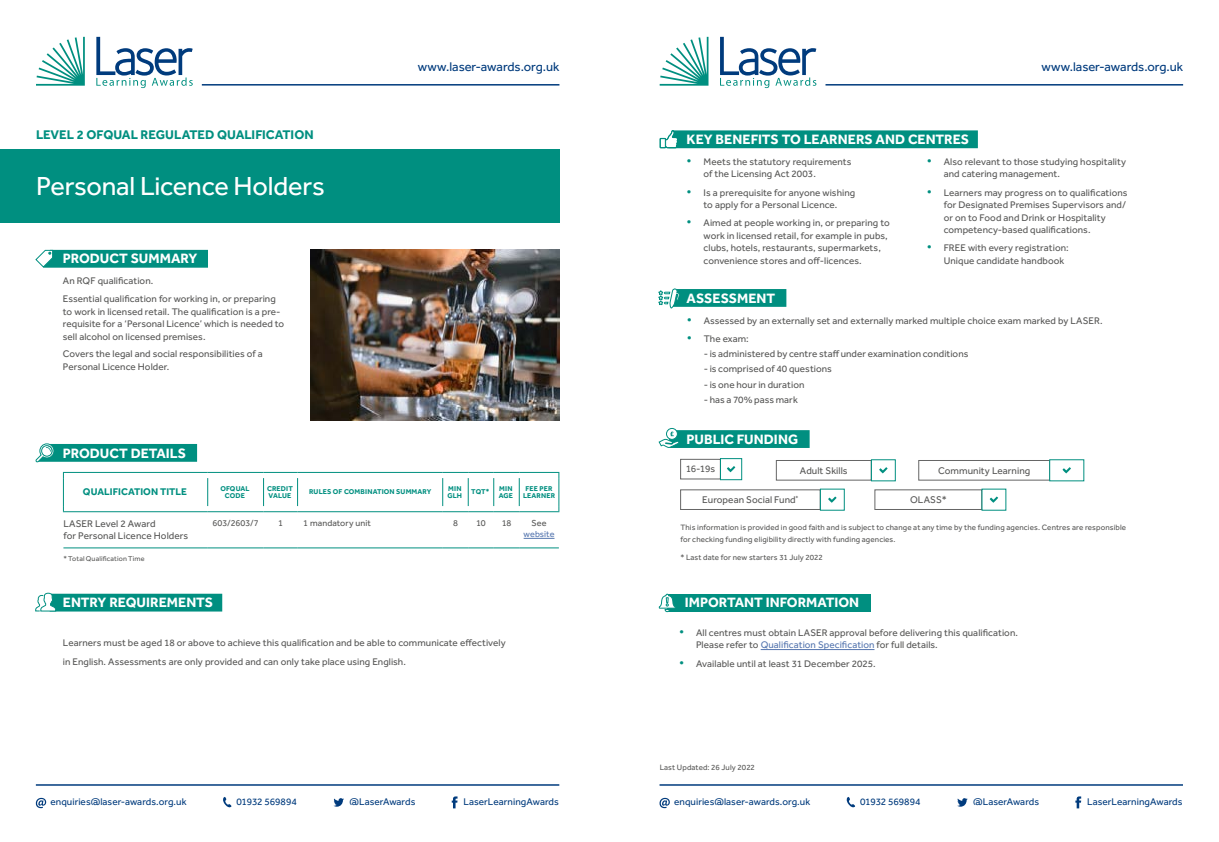
<style>
.page{position:relative;width:1219px;height:842px;background:#fff}
.page>*{position:absolute;margin:0;border:0;box-sizing:border-box;transform-origin:0 0}
.t1{font:27px "Effra";letter-spacing:-.005em;color:#fff}
.t2{font:700 14px "Effra";color:#fff}
.t3{font:13px "Effra";letter-spacing:-.005em;color:#003b7d}
.t4{font:700 13px "Effra";color:#008f80}
.t5{font:10px "Effra";color:#003b7d}
.t6{font:10px/12.5px "Effra";letter-spacing:.005em;color:#575756}
.t7{font:700 10px "Effra";color:#008f80}
.t8{font:9.9px/12.5px "Effra";letter-spacing:.005em;color:#575756}
.t9{font:9px "Effra";letter-spacing:.01em;color:#575756}
.t10{font:9px "Effra";color:#5576af}
.t11{font:8px/12.5px "Effra";letter-spacing:.015em;color:#575756}
.t12{font:700 7.2px/7.2px "Effra";letter-spacing:.02em;color:#008f80}
.t13{font:7.2px "Effra";letter-spacing:.02em;color:#575756}
.s1{font-size:13px;color:#008f80}
.s2{color:#5576af}
</style>
<div class="page">
<svg style="left:660px;top:37px;width:48px;height:49px"></svg>
<svg style="left:720px;top:37px;width:96px;height:51px"></svg>
<hr style="left:825px;top:84px;width:358px;height:2px;background:#003b7d">
<hr style="left:659px;top:784px;width:524px;height:2px;background:#003b7d">
<svg style="left:846px;top:797px;width:9px;height:11px"></svg>
<svg style="left:957px;top:798px;width:11px;height:9px"></svg>
<svg style="left:1075px;top:796px;width:6px;height:12px"></svg>
<svg style="left:659px;top:798px;width:11px;height:10px"></svg>
<svg style="left:36px;top:37px;width:49px;height:49px"></svg>
<svg style="left:96px;top:37px;width:97px;height:51px"></svg>
<hr style="left:202px;top:84px;width:357px;height:2px;background:#003b7d">
<hr style="left:36px;top:784px;width:523px;height:2px;background:#003b7d">
<svg style="left:223px;top:797px;width:9px;height:11px"></svg>
<svg style="left:333px;top:798px;width:11px;height:9px"></svg>
<svg style="left:452px;top:796px;width:5px;height:12px"></svg>
<svg style="left:36px;top:798px;width:10px;height:10px"></svg>
<div style="left:0;top:149px;width:559px;height:74px;background:#008f80"></div>
<img style="left:311px;top:250px;width:248px;height:170px">
<hr style="left:761px;top:649px;width:113px;height:1px;background:#5576af">
<svg style="left:63px;top:472px;width:496px;height:76px"></svg>
<hr style="left:519px;top:511px;width:40px;height:1px;background:#008f80">
<hr style="left:524px;top:538px;width:30px;height:1px;background:#5576af">
<svg style="left:35px;top:249px;width:173px;height:19px;background:#209d90"></svg>
<svg style="left:35px;top:443px;width:162px;height:20px;background:#29a194"></svg>
<svg style="left:35px;top:592px;width:187px;height:20px;background:#2ba295"></svg>
<svg style="left:659px;top:130px;width:319px;height:19px;background:#18998c"></svg>
<svg style="left:658px;top:288px;width:128px;height:21px"></svg>
<div style="left:666px;top:428px;width:11px;height:11px;background:#8cccc5;border-radius:50%"></div>
<div style="left:666px;top:428px;width:12px;height:12px;border:1px solid #008f80;border-radius:50%"></div>
<svg style="left:658px;top:430px;width:152px;height:18px;background:#18998c"></svg>
<div style="left:667px;top:594px;width:203px;height:17px;background:#008f80"></div>
<svg style="left:658px;top:593px;width:18px;height:20px"></svg>
<div style="left:680px;top:459px;width:41px;height:20px;border:1px solid #666"></div>
<div style="left:720px;top:458px;width:22px;height:22px;background:#fff;border:1px solid #008f80"></div>
<svg style="left:727px;top:466px;width:8px;height:6px"></svg>
<div style="left:680px;top:490px;width:140px;height:20px;border:1px solid #666"></div>
<div style="left:820px;top:489px;width:25px;height:22px;background:#fff;border:1px solid #008f80"></div>
<svg style="left:828px;top:496px;width:9px;height:7px"></svg>
<div style="left:918px;top:460px;width:132px;height:20px;border:1px solid #666"></div>
<div style="left:1049px;top:459px;width:35px;height:22px;background:#fff"></div>
<svg style="left:1062px;top:467px;width:9px;height:6px"></svg>
<div style="left:776px;top:460px;width:95px;height:20px;border:1px solid #666"></div>
<div style="left:871px;top:459px;width:25px;height:22px;background:#fff;border:1px solid #008f80"></div>
<svg style="left:879px;top:467px;width:9px;height:6px"></svg>
<div style="left:875px;top:490px;width:107px;height:20px;border:1px solid #666"></div>
<div style="left:981px;top:489px;width:25px;height:22px;background:#fff"></div>
<svg style="left:990px;top:496px;width:8px;height:7px"></svg>
<h3 class="t4" style="left:36px;top:127px;width:279px">LEVEL 2 OFQUAL REGULATED QUALIFICATION</h3>
<h1 class="t1" style="left:36px;top:170px;width:290px">Personal Licence Holders</h1>
<h2 class="t2" style="left:63px;top:250px;width:136px">PRODUCT SUMMARY</h2>
<p class="t8" style="left:63px;top:272px;width:214px;line-height:17.6px">An RQF qualification.<br>Essential qualification for working in, or preparing</p>
<p class="t8" style="left:63px;top:305px;width:223px">to work in licensed retail. The qualification is a pre&shy;requisite for a ‘Personal Licence’ which is needed to sell alcohol on licensed premises.</p>
<p class="t8" style="left:63px;top:347px;width:201px">Covers the legal and social responsibilities of a<br>Personal Licence Holder.</p>
<h2 class="t2" style="left:63px;top:444px;width:125px">PRODUCT DETAILS</h2>
<h3 class="t3" style="left:418px;top:59px;width:143px">www.laser-awards.org.uk</h3>
<p class="t7" style="left:83px;top:486px;width:105px">QUALIFICATION TITLE</p>
<p class="t12" style="left:220px;top:485px;width:31px;text-align:center">OFQUAL<br>CODE</p>
<p class="t12" style="left:267px;top:485px;width:27px">CREDIT<br>VALUE</p>
<p class="t12" style="left:309px;top:488px;width:124px">RULES OF COMBINATION SUMMARY</p>
<p class="t12" style="left:447px;top:485px;width:16px">MIN<br>GLH</p>
<p class="t12" style="left:471px;top:488px;width:20px">TQT*</p>
<p class="t12" style="left:499px;top:485px;width:16px">MIN<br>AGE</p>
<p class="t12" style="left:523px;top:485px;width:34px;text-align:center">FEE PER<br>LEARNER</p>
<p class="t6" style="left:63px;top:517px;width:126px">LASER Level 2 Award<br>for Personal Licence Holders</p>
<p class="t9" style="left:212px;top:518px;width:48px">603/2603/7</p>
<p class="t9" style="left:278px;top:518px;width:6px">1</p>
<p class="t9" style="left:303px;top:518px;width:69px">1 mandatory unit</p>
<p class="t9" style="left:453px;top:518px;width:6px">8</p>
<p class="t9" style="left:476px;top:518px;width:11px">10</p>
<p class="t9" style="left:502px;top:518px;width:11px">18</p>
<p class="t9" style="left:532px;top:518px;width:16px">See</p>
<p class="t10" style="left:524px;top:529px;width:32px">website</p>
<p class="t13" style="left:63px;top:555px;width:83px">* Total Qualification Time</p>
<h2 class="t2" style="left:63px;top:594px;width:152px">ENTRY REQUIREMENTS</h2>
<h2 class="t2" style="left:687px;top:131px;width:284px">KEY BENEFITS TO LEARNERS AND CENTRES</h2>
<h3 class="t3" style="left:1042px;top:59px;width:143px">www.laser-awards.org.uk</h3>
<p class="t8" style="left:704px;top:155px;width:149px;text-indent:-17px"><span class="s1">•</span> Meets the statutory requirements of the Licensing Act 2003.</p>
<p class="t8" style="left:687px;top:186px;width:170px;text-align:center"><span class="s1">•</span> Is a prerequisite for anyone wishing to apply for a Personal Licence.</p>
<p class="t8" style="left:704px;top:217px;width:188px;text-indent:-17px"><span class="s1">•</span> Aimed at people working in, or preparing to work in licensed retail, for example in pubs, clubs, hotels, restaurants, supermarkets, convenience stores and off-licences.</p>
<h2 class="t2" style="left:687px;top:289px;width:90px">ASSESSMENT</h2>
<p class="t8" style="left:944px;top:155px;width:184px;text-indent:-17px"><span class="s1">•</span> Also relevant to those studying hospitality and catering management.</p>
<p class="t8" style="left:944px;top:186px;width:185px;text-indent:-17px"><span class="s1">•</span> Learners may progress on to qualifications for Designated Premises Supervisors and/ or on to Food and Drink or Hospitality competency-based qualifications.</p>
<p class="t8" style="left:944px;top:242px;width:126px;text-indent:-17px"><span class="s1">•</span> FREE with every registration:<br>Unique candidate handbook</p>
<p class="t8" style="left:687px;top:314px;width:417px"><span class="s1">•</span> Assessed by an externally set and externally marked multiple choice exam marked by LASER.</p>
<p class="t8" style="left:687px;top:332px;width:64px"><span class="s1">•</span> The exam:</p>
<p class="t8" style="left:704px;top:347px;width:266px">- is administered by centre staff under examination conditions</p>
<p class="t8" style="left:704px;top:363px;width:130px">- is comprised of 40 questions</p>
<p class="t8" style="left:704px;top:378px;width:102px">- is one hour in duration</p>
<p class="t8" style="left:704px;top:393px;width:96px">- has a 70% pass mark</p>
<h2 class="t2" style="left:687px;top:430px;width:113px">PUBLIC FUNDING</h2>
<p class="t6" style="left:686px;top:463px;width:31px">16-19s</p>
<p class="t6" style="left:702px;top:493px;width:98px">European Social Fund<sup>*</sup></p>
<p class="t6" style="left:800px;top:464px;width:49px">Adult Skills</p>
<p class="t6" style="left:938px;top:464px;width:94px">Community Learning</p>
<p class="t6" style="left:910px;top:493px;width:38px">OLASS*</p>
<p class="t11" style="left:680px;top:521px;width:447px">This information is provided in good faith and is subject to change at any time by the funding agencies. Centres are responsible for checking funding eligibility directly with funding agencies.</p>
<p class="t11" style="left:680px;top:551px;width:144px">* Last date for new starters 31 July 2022</p>
<h2 class="t2" style="left:685px;top:594px;width:176px">IMPORTANT INFORMATION</h2>
<p class="t8" style="left:63px;top:634px;width:444px;line-height:18.2px">Learners must be aged 18 or above to achieve this qualification and be able to communicate effectively in English. Assessments are only provided and can only take place using English.</p>
<p class="t8" style="left:696px;top:626px;width:323px;text-indent:-17px"><span class="s1">•</span> All centres must obtain LASER approval before delivering this qualification.<br>Please refer to <span class="s2">Qualification Specification</span> for full details.</p>
<p class="t8" style="left:679px;top:657px;width:198px"><span class="s1">•</span> Available until at least 31 December 2025.</p>
<p class="t5" style="left:50px;top:796px;width:138px">enquiries@laser-awards.org.uk</p>
<p class="t5" style="left:236px;top:796px;width:62px">01932 569894</p>
<p class="t5" style="left:349px;top:796px;width:67px">@LaserAwards</p>
<p class="t5" style="left:464px;top:796px;width:97px">LaserLearningAwards</p>
<p class="t11" style="left:660px;top:761px;width:97px">Last Updated: 26 July 2022</p>
<p class="t5" style="left:674px;top:796px;width:138px">enquiries@laser-awards.org.uk</p>
<p class="t5" style="left:860px;top:796px;width:62px">01932 569894</p>
<p class="t5" style="left:973px;top:796px;width:67px">@LaserAwards</p>
<p class="t5" style="left:1087px;top:796px;width:97px">LaserLearningAwards</p>
</div>
